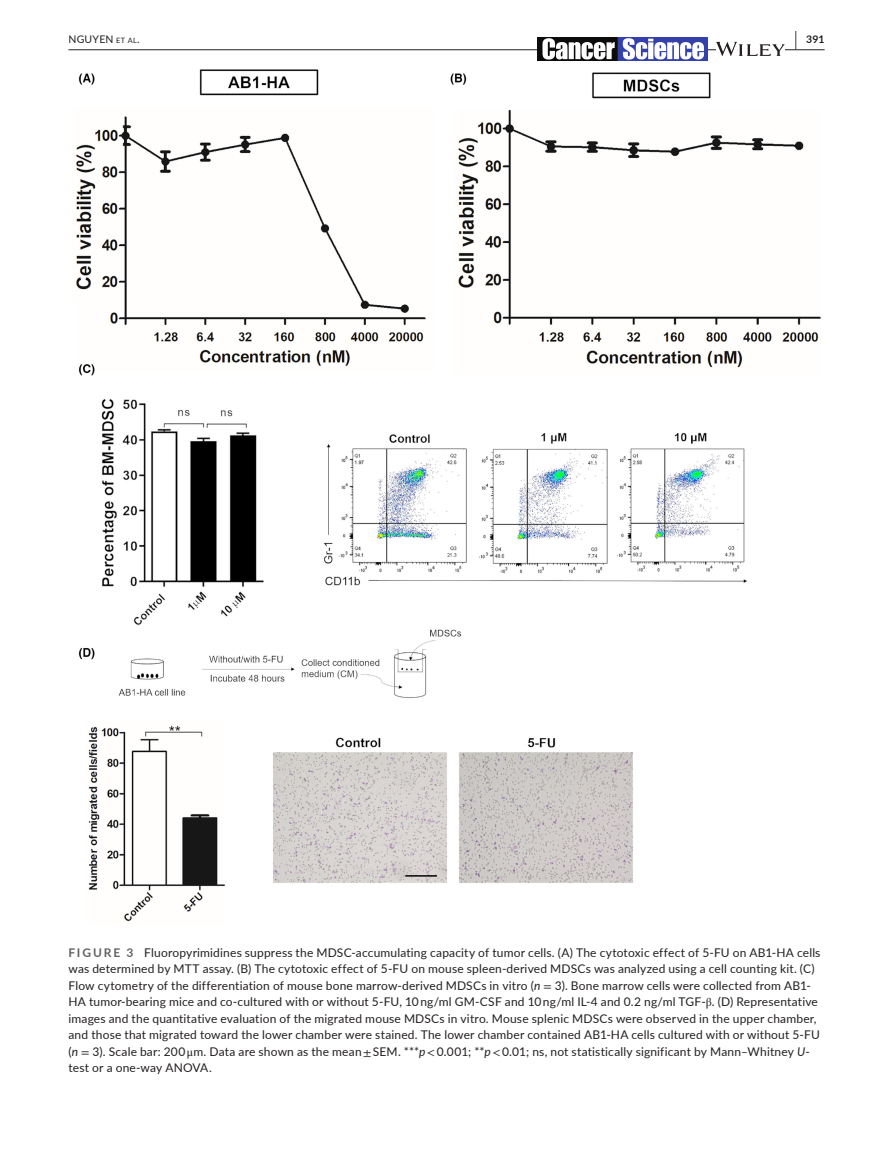
<style>
.page{position:relative;width:893px;height:1174px;background:#fff}
.page>*{position:absolute;margin:0;border:0;box-sizing:border-box;transform-origin:0 0}
.t1{font:12px/16.5px "Lato";letter-spacing:.015em;color:#231f20}
.t2{font:10.5px "Lato";letter-spacing:.025em;color:#231f20}
.t3{font:700 10.5px "Lato";color:#231f20}
.s1{font-size:7.35px}
.s2{font-size:19.5px}
.s3{font-weight:700;color:#636366}
.s4{font-style:italic}
.s5{font-family:"STIX"}
</style>
<div class="page">
<hr style="left:68px;top:49px;width:756px;height:1px;background:#231f20">
<img style="left:537px;top:37px;width:171px;height:24px">
<svg style="left:716px;top:42px;width:69px;height:14px"></svg>
<img style="left:76px;top:69px;width:745px;height:853px">
<p class="t2" style="left:68px;top:31px;width:73px">NGUYEN <span class="s1">et al</span>.</p>
<p class="t3" style="left:795px;top:31px;width:31px"><span class="s2">|</span> 391</p>
<p class="t1" style="left:68px;top:943px;width:753px"><span class="s3">FIGURE 3</span> Fluoropyrimidines suppress the MDSC-accumulating capacity of tumor cells. (A) The cytotoxic effect of 5-FU on AB1-HA cells was determined by MTT assay. (B) The cytotoxic effect of 5-FU on mouse spleen-derived MDSCs was analyzed using a cell counting kit. (C)<br>Flow cytometry of the differentiation of mouse bone marrow-derived MDSCs in vitro (<span class="s4">n</span> <span class="s5">=</span> 3). Bone marrow cells were collected from AB1- HA tumor-bearing mice and co-cultured with or without 5-FU, 10 ng/ml GM-CSF and 10 ng/ml IL-4 and 0.2 ng/ml TGF-<span class="s5">β</span>. (D) Representative images and the quantitative evaluation of the migrated mouse MDSCs in vitro. Mouse splenic MDSCs were observed in the upper chamber, and those that migrated toward the lower chamber were stained. The lower chamber contained AB1-HA cells cultured with or without 5-FU (<span class="s4">n</span> <span class="s5">=</span> 3). Scale bar: 200 <span class="s5">μ</span>m. Data are shown as the mean <span class="s5">±</span> SEM. ***<span class="s4">p</span><span class="s5">&lt;</span> 0.001; **<span class="s4">p</span><span class="s5">&lt;</span> 0.01; ns, not statistically significant by Mann–Whitney <span class="s4">U&shy;</span>test or a one-way ANOVA.</p>
</div>
